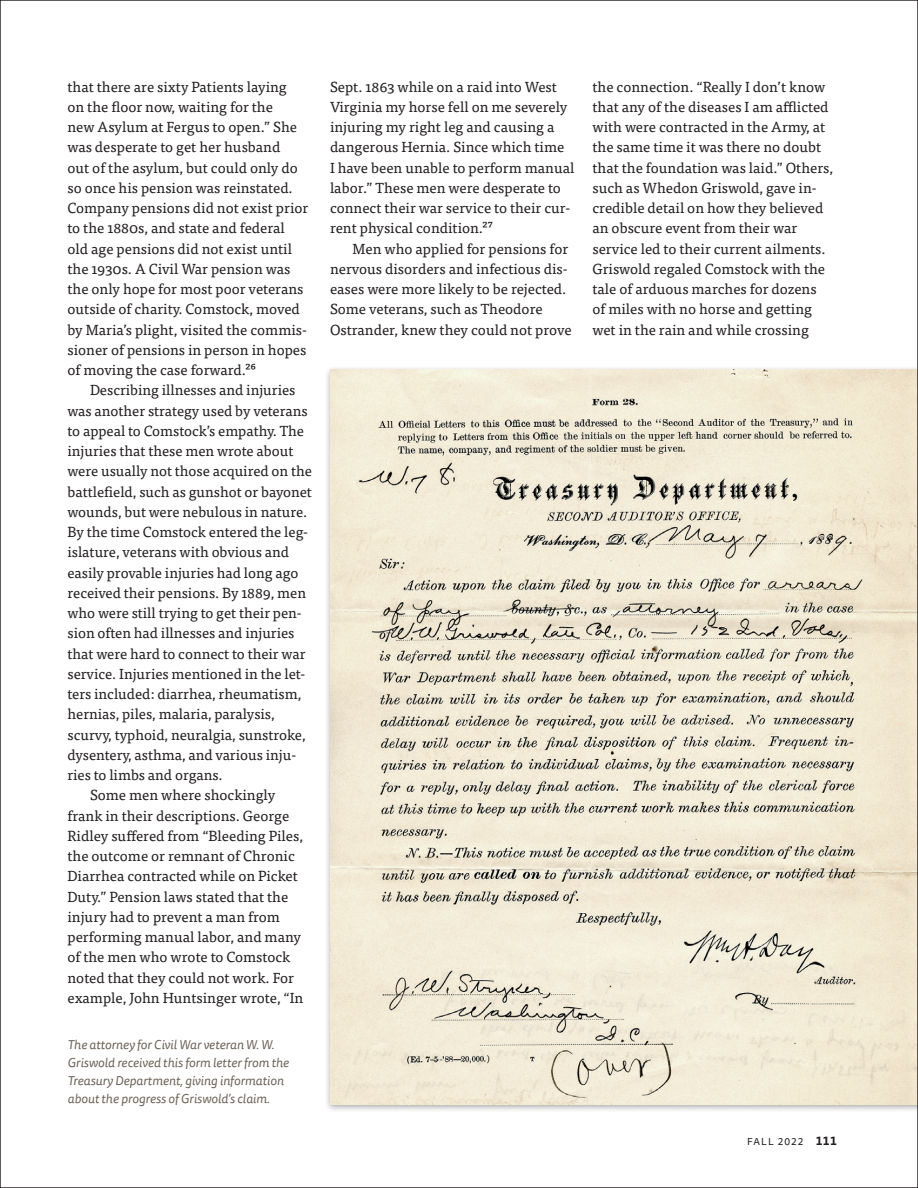
<style>
.page{position:relative;width:918px;height:1188px;background:#fff}
.page>*{position:absolute;margin:0;border:0;box-sizing:border-box;transform-origin:0 0}
.t1{font:14.55px/20.2px "Tisa Pro";color:#231f20}
.t2{font:italic 12.75px/18px "Tisa Sans Pro";color:#6c6256}
.t3{font:10.05px "Tisa Sans Pro";letter-spacing:.1em;color:#231f20}
.s1{font-weight:700;font-size:12px}
</style>
<div class="page">
<div style="left:324px;top:365px;width:594px;height:748px;background:#231f20;opacity:.4"></div>
<img style="left:330px;top:369px;width:586px;height:735px">
<p class="t1" style="left:68px;top:76px;width:242px">that there are sixty Patients laying<br>on the floor now, waiting for the<br>new Asylum at Fergus to open.” She was desperate to get her husband<br>out of the asylum, but could only do so once his pension was reinstated.<br>Company pensions did not exist prior to the 1880s, and state and federal old age pensions did not exist until the 1930s. A Civil War pension was the only hope for most poor veterans outside of charity. Comstock, moved by Maria’s plight, visited the commis&shy;sioner of pensions in person in hopes of moving the case forward.26</p>
<p class="t1" style="left:90px;top:379px;width:207px">Describing illnesses and injuries</p>
<p class="t1" style="left:68px;top:400px;width:242px">was another strategy used by veterans</p>
<p class="t1" style="left:68px;top:420px;width:238px">to appeal to Comstock’s empathy. The</p>
<p class="t1" style="left:68px;top:440px;width:227px">injuries that these men wrote about</p>
<p class="t1" style="left:68px;top:460px;width:246px">were usually not those acquired on the</p>
<p class="t1" style="left:68px;top:481px;width:246px">battlefield, such as gunshot or bayonet</p>
<p class="t1" style="left:68px;top:501px;width:241px">wounds, but were nebulous in nature.</p>
<p class="t1" style="left:68px;top:521px;width:242px">By the time Comstock entered the leg-</p>
<p class="t1" style="left:68px;top:541px;width:223px">islature, veterans with obvious and</p>
<p class="t1" style="left:68px;top:562px;width:233px">easily provable injuries had long ago</p>
<p class="t1" style="left:68px;top:582px;width:240px">received their pensions. By 1889, men</p>
<p class="t1" style="left:68px;top:602px;width:236px">who were still trying to get their pen-</p>
<p class="t1" style="left:68px;top:622px;width:229px">sion often had illnesses and injuries</p>
<p class="t1" style="left:68px;top:643px;width:239px">that were hard to connect to their war</p>
<p class="t1" style="left:68px;top:663px;width:239px">service. Injuries mentioned in the let-</p>
<p class="t1" style="left:68px;top:683px;width:235px">ters included: diarrhea, rheumatism,</p>
<p class="t1" style="left:68px;top:703px;width:209px">hernias, piles, malaria, paralysis,</p>
<p class="t1" style="left:68px;top:724px;width:240px">scurvy, typhoid, neuralgia, sunstroke,</p>
<p class="t1" style="left:68px;top:744px;width:230px">dysentery, asthma, and various inju-</p>
<p class="t1" style="left:68px;top:764px;width:157px">ries to limbs and organs.</p>
<p class="t1" style="left:90px;top:784px;width:187px">Some men where shockingly</p>
<p class="t1" style="left:68px;top:805px;width:223px">frank in their descriptions. George</p>
<p class="t1" style="left:68px;top:825px;width:237px">Ridley suffered from “Bleeding Piles,</p>
<p class="t1" style="left:68px;top:845px;width:229px">the outcome or remnant of Chronic</p>
<p class="t1" style="left:68px;top:865px;width:232px">Diarrhea contracted while on Picket</p>
<p class="t1" style="left:68px;top:886px;width:222px">Duty.” Pension laws stated that the</p>
<p class="t1" style="left:68px;top:906px;width:214px">injury had to prevent a man from</p>
<p class="t1" style="left:68px;top:926px;width:235px">performing manual labor, and many</p>
<p class="t1" style="left:68px;top:946px;width:224px">of the men who wrote to Comstock</p>
<p class="t1" style="left:68px;top:967px;width:228px">noted that they could not work. For</p>
<p class="t1" style="left:68px;top:987px;width:237px">example, John Huntsinger wrote, “In</p>
<p class="t2" style="left:68px;top:1035px;width:223px">The attorney for Civil War veteran W. W.<br>Griswold received this form letter from the Treasury Department, giving information about the progress of Griswold’s claim.</p>
<p class="t1" style="left:330px;top:76px;width:246px">Sept. 1863 while on a raid into West Virginia my horse fell on me severely injuring my right leg and causing a dangerous Hernia. Since which time<br>I have been unable to perform manual labor.” These men were desperate to connect their war service to their cur&shy;rent physical condition.27</p>
<p class="t1" style="left:330px;top:238px;width:243px;text-indent:23px">Men who applied for pensions for nervous disorders and infectious dis&shy;eases were more likely to be rejected.<br>Some veterans, such as Theodore Ostrander, knew they could not prove</p>
<p class="t1" style="left:592px;top:76px;width:242px">the connection. “Really I don’t know that any of the diseases I am afflicted with were contracted in the Army, at the same time it was there no doubt that the foundation was laid.” Others, such as Whedon Griswold, gave in&shy;credible detail on how they believed an obscure event from their war service led to their current ailments.<br>Griswold regaled Comstock with the tale of arduous marches for dozens of miles with no horse and getting wet in the rain and while crossing</p>
<p class="t3" style="left:747px;top:1134px;width:91px">FALL 2022 <span class="s1">111</span></p>
</div>
